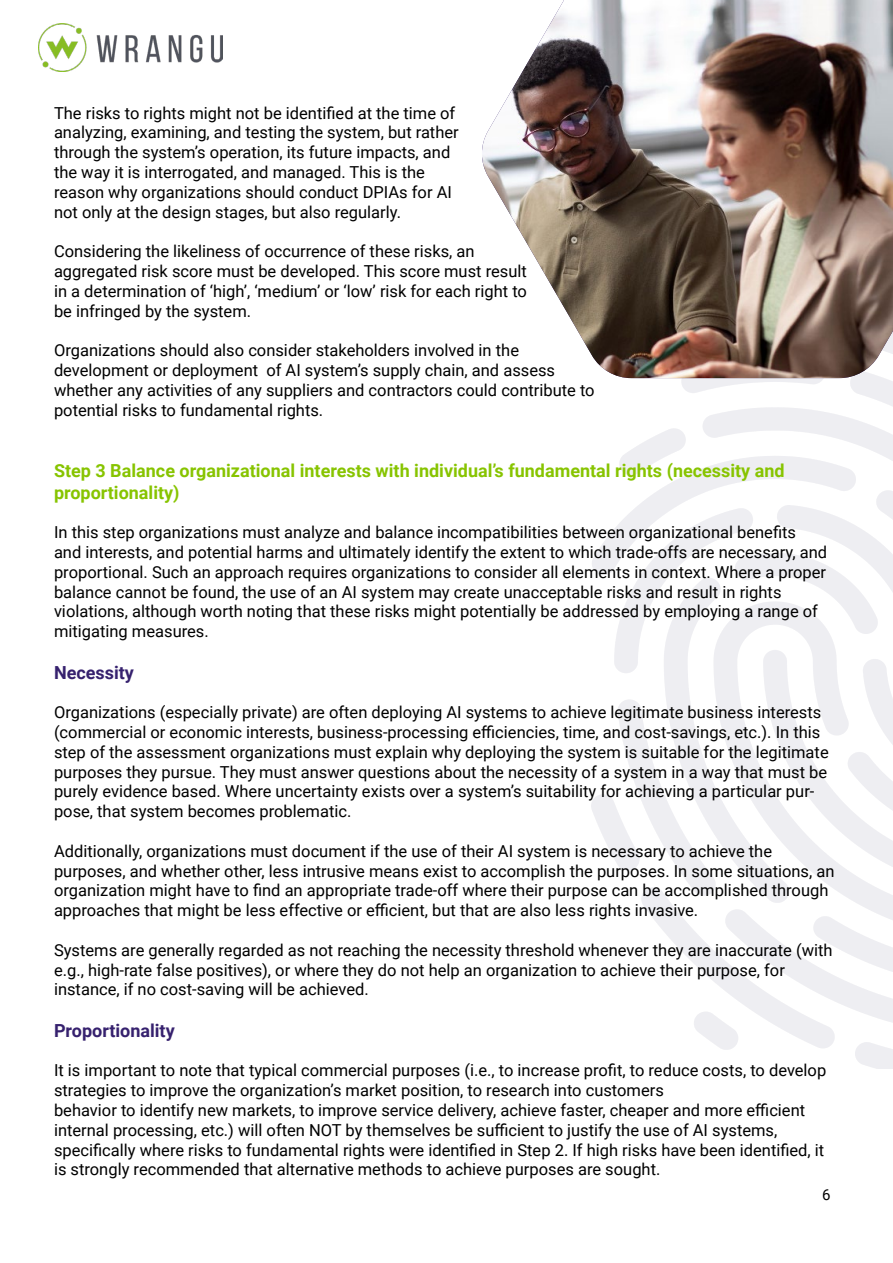
<style>
.page{position:relative;width:893px;height:1263px;background:#fff}
.page>*{position:absolute;margin:0;border:0;box-sizing:border-box;transform-origin:0 0}
.t1{font:700 18px "Roboto";color:#87c400}
.t2{font:700 18px "Roboto";color:#36216e}
.t3{font:16.5px/19.8px "Roboto";color:#000}
.t4{font:15px "Roboto";color:#000}
</style>
<div class="page">
<img style="left:38px;top:24px;width:184px;height:48px">
<img style="left:482px;top:0;width:411px;height:378px">
<p class="t3" style="left:54px;top:102px;width:403px">The risks to rights might not be identified at the time of</p>
<p class="t3" style="left:54px;top:122px;width:406px">analyzing, examining, and testing the system, but rather</p>
<p class="t3" style="left:54px;top:142px;width:398px">through the system’s operation, its future impacts, and</p>
<p class="t3" style="left:54px;top:162px;width:372px">the way it is interrogated, and managed. This is the</p>
<p class="t3" style="left:54px;top:181px;width:399px">reason why organizations should conduct DPIAs for AI</p>
<p class="t3" style="left:54px;top:201px;width:349px">not only at the design stages, but also regularly.</p>
<p class="t3" style="left:54px;top:241px;width:422px">Considering the likeliness of occurrence of these risks, an</p>
<p class="t3" style="left:54px;top:261px;width:474px">aggregated risk score must be developed. This score must result</p>
<p class="t3" style="left:54px;top:280px;width:474px">in a determination of ‘high’, ‘medium’ or ‘low’ risk for each right to</p>
<p class="t3" style="left:54px;top:300px;width:199px">be infringed by the system.</p>
<p class="t3" style="left:54px;top:340px;width:467px">Organizations should also consider stakeholders involved in the</p>
<p class="t3" style="left:54px;top:360px;width:503px">development or deployment of AI system’s supply chain, and assess</p>
<p class="t3" style="left:54px;top:379px;width:542px">whether any activities of any suppliers and contractors could contribute to</p>
<p class="t3" style="left:54px;top:399px;width:271px">potential risks to fundamental rights.</p>
<p class="t1" style="left:54px;top:458px;width:732px">Step 3 Balance organizational interests with individual’s fundamental rights (necessity and</p>
<p class="t1" style="left:54px;top:479px;width:127px">proportionality)</p>
<p class="t3" style="left:54px;top:522px;width:775px">In this step organizations must analyze and balance incompatibilities between organizational benefits and interests, and potential harms and ultimately identify the extent to which trade-offs are necessary, and proportional. Such an approach requires organizations to consider all elements in context. Where a proper balance cannot be found, the use of an AI system may create unacceptable risks and result in rights</p>
<p class="t3" style="left:54px;top:601px;width:765px">violations, although worth noting that these risks might potentially be addressed by employing a range of mitigating measures.</p>
<p class="t2" style="left:54px;top:659px;width:81px">Necessity</p>
<p class="t3" style="left:54px;top:702px;width:776px">Organizations (especially private) are often deploying AI systems to achieve legitimate business interests (commercial or economic interests, business-processing efficiencies, time, and cost-savings, etc.). In this step of the assessment organizations must explain why deploying the system is suitable for the legitimate purposes they pursue. They must answer questions about the necessity of a system in a way that must be purely evidence based. Where uncertainty exists over a system’s suitability for achieving a particular pur&shy;pose, that system becomes problematic.</p>
<p class="t3" style="left:54px;top:840px;width:720px">Additionally, organizations must document if the use of their AI system is necessary to achieve the</p>
<p class="t3" style="left:54px;top:860px;width:782px">purposes, and whether other, less intrusive means exist to accomplish the purposes. In some situations, an organization might have to find an appropriate trade-off where their purpose can be accomplished through approaches that might be less effective or efficient, but that are also less rights invasive.</p>
<p class="t3" style="left:54px;top:939px;width:780px">Systems are generally regarded as not reaching the necessity threshold whenever they are inaccurate (with e.g., high-rate false positives), or where they do not help an organization to achieve their purpose, for</p>
<p class="t3" style="left:54px;top:979px;width:316px">instance, if no cost-saving will be achieved.</p>
<p class="t2" style="left:54px;top:1018px;width:122px">Proportionality</p>
<p class="t3" style="left:54px;top:1060px;width:774px">It is important to note that typical commercial purposes (i.e., to increase profit, to reduce costs, to develop strategies to improve the organization’s market position, to research into customers</p>
<p class="t3" style="left:54px;top:1099px;width:753px">behavior to identify new markets, to improve service delivery, achieve faster, cheaper and more efficient internal processing, etc.) will often NOT by themselves be sufficient to justify the use of AI systems,</p>
<p class="t3" style="left:54px;top:1139px;width:772px">specifically where risks to fundamental rights were identified in Step 2. If high risks have been identified, it is strongly recommended that alternative methods to achieve purposes are sought.</p>
<p class="t4" style="left:822px;top:1184px;width:10px">6</p>
</div>
